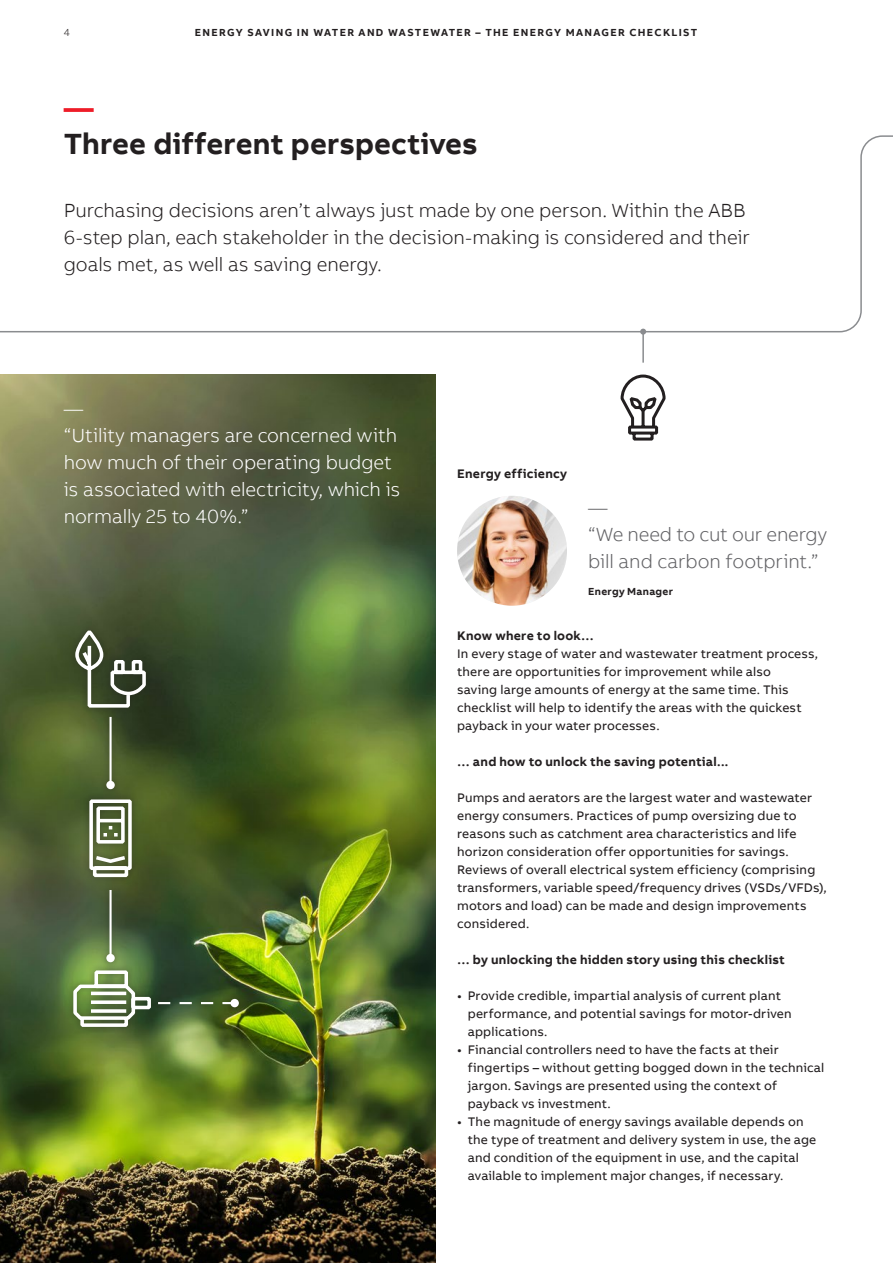
<style>
.page{position:relative;width:893px;height:1263px;background:#fff}
.page>*{position:absolute;margin:0;border:0;box-sizing:border-box;transform-origin:0 0}
.t1{font:700 30px "AB Bvoice";color:#231f20}
.t2{font:700 30px "AB Bvoice";color:#ee1c28}
.t3{font:300 19.5px/27px "AB Bvoice";letter-spacing:-.005em;color:#231f20}
.t4{font:300 19.5px/27px "AB Bvoice";letter-spacing:-.005em;color:#fff}
.t5{font:300 19.5px/27px "AB Bvoice";letter-spacing:-.005em;color:#636366}
.t6{font:12.75px/18px "AB Bvoice";letter-spacing:.015em;color:#231f20}
.t7{font:700 12.75px "AB Bvoice";letter-spacing:.02em;color:#231f20}
.t8{font:700 10.5px "AB Bvoice";letter-spacing:.12em;color:#231f20}
.t9{font:700 10.5px "AB Bvoice";letter-spacing:.025em;color:#231f20}
.t10{font:300 10.5px "AB Bvoice";color:#231f20}
</style>
<div class="page">
<img style="left:0;top:398px;width:436px;height:865px">
<div style="left:69px;top:624px;width:83px;height:90px;background:#231f20;opacity:.45"></div>
<svg style="left:74px;top:632px;width:74px;height:77px"></svg>
<div style="left:67px;top:964px;width:91px;height:69px;background:#231f20;opacity:.45"></div>
<div style="left:83px;top:793px;width:55px;height:91px;background:#231f20;opacity:.45"></div>
<svg style="left:88px;top:798px;width:45px;height:81px"></svg>
<div style="left:100px;top:884px;width:21px;height:84px;background:#231f20;opacity:.45"></div>
<hr style="left:110px;top:890px;width:2px;height:68px;background:#fff">
<div style="left:106px;top:954px;width:9px;height:8px;background:#fff;border-radius:50%"></div>
<div style="left:152px;top:992px;width:93px;height:22px;background:#231f20;opacity:.45"></div>
<svg style="left:72px;top:969px;width:163px;height:60px;background:#627952"></svg>
<div style="left:230px;top:999px;width:9px;height:8px;background:#fff;border-radius:50%"></div>
<div style="left:100px;top:711px;width:21px;height:84px;background:#231f20;opacity:.45"></div>
<hr style="left:110px;top:717px;width:2px;height:68px;background:#fff">
<div style="left:106px;top:781px;width:9px;height:8px;background:#fff;border-radius:50%"></div>
<svg style="left:0;top:135px;width:893px;height:263px"></svg>
<img style="left:457px;top:496px;width:110px;height:110px;border-radius:55px">
<svg style="left:621px;top:375px;width:45px;height:66px"></svg>
<p class="t10" style="left:64px;top:26px;width:8px">4</p>
<p class="t8" style="left:195px;top:25px;width:504px">ENERGY SAVING IN WATER AND WASTEWATER – THE ENERGY MANAGER CHECKLIST</p>
<h1 class="t2" style="left:64px;top:89px;width:31px">—</h1>
<h1 class="t1" style="left:64px;top:125px;width:416px">Three different perspectives</h1>
<h2 class="t3" style="left:64px;top:197px;width:688px">Purchasing decisions aren’t always just made by one person. Within the ABB<br>6-step plan, each stakeholder in the decision-making is considered and their goals met, as well as saving energy.</h2>
<h2 class="t4" style="left:64px;top:395px;width:338px">—<br>“Utility managers are concerned with how much of their operating budget is associated with electricity, which is normally 25 to 40%.”</h2>
<p class="t7" style="left:457px;top:465px;width:112px">Energy efficiency</p>
<h2 class="t5" style="left:588px;top:494px;width:240px">—<br>“We need to cut our energy bill and carbon footprint.”</h2>
<p class="t9" style="left:588px;top:585px;width:86px">Energy Manager</p>
<p class="t7" style="left:457px;top:627px;width:138px">Know where to look…</p>
<p class="t6" style="left:457px;top:645px;width:362px">In every stage of water and wastewater treatment process, there are opportunities for improvement while also<br>saving large amounts of energy at the same time. This checklist will help to identify the areas with the quickest payback in your water processes.</p>
<p class="t7" style="left:457px;top:753px;width:273px">… and how to unlock the saving potential...</p>
<p class="t6" style="left:457px;top:789px;width:371px">Pumps and aerators are the largest water and wastewater energy consumers. Practices of pump oversizing due to reasons such as catchment area characteristics and life horizon consideration offer opportunities for savings.<br>Reviews of overall electrical system efficiency (comprising transformers, variable speed/frequency drives (VSDs/VFDs), motors and load) can be made and design improvements considered.</p>
<p class="t7" style="left:457px;top:951px;width:329px">… by unlocking the hidden story using this checklist</p>
<p class="t6" style="left:468px;top:987px;width:325px;text-indent:-11px">• Provide credible, impartial analysis of current plant performance, and potential savings for motor-driven applications.</p>
<p class="t6" style="left:468px;top:1041px;width:358px;text-indent:-11px">• Financial controllers need to have the facts at their fingertips – without getting bogged down in the technical jargon. Savings are presented using the context of payback vs investment.</p>
<p class="t6" style="left:468px;top:1113px;width:350px;text-indent:-11px">• The magnitude of energy savings available depends on the type of treatment and delivery system in use, the age and condition of the equipment in use, and the capital available to implement major changes, if necessary.</p>
</div>
